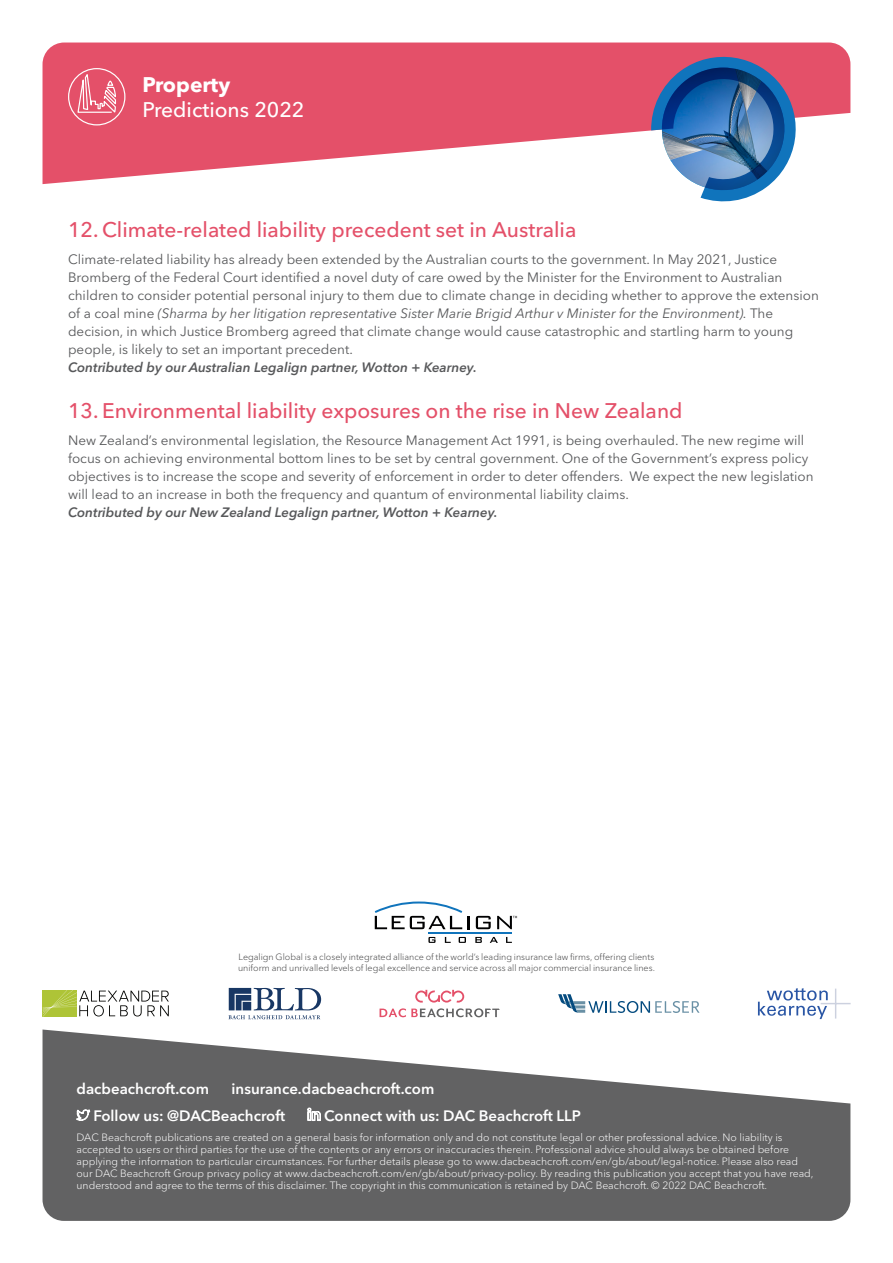
<style>
.page{position:relative;width:893px;height:1263px;background:#fff}
.page>*{position:absolute;margin:0;border:0;box-sizing:border-box;transform-origin:0 0}
.t1{font:500 21px "Avenir Next LT Pro";color:#e45069}
.t2{font:500 21px "Avenir Next LT Pro";color:#fff}
.t3{font:700 21px "Avenir Next LT Pro";color:#fff}
.t4{font:600 15px/26.5px "Avenir Next LT Pro";color:#fff}
.Numbered_Predictions{font:13.5px/18px "Avenir Next LT Pro";color:#57585a}
.t5{font:300 10.5px/12px "Avenir Next LT Pro";color:#fff}
.t6{font:300 9px/10.5px "Avenir Next LT Pro";color:#444445}
.s1{font-style:italic}
.s2{font-weight:600;font-style:italic}
</style>
<div class="page">
<svg style="left:43px;top:43px;width:807px;height:141px;fill:#e45069"></svg>
<svg style="left:67px;top:63px;width:168px;height:60px;background:#e55971"></svg>
<svg style="left:43px;top:1029px;width:807px;height:192px;fill:#626263"></svg>
<svg style="left:76px;top:1108px;width:14px;height:13px"></svg>
<svg style="left:308px;top:1108px;width:13px;height:13px"></svg>
<svg style="left:476px;top:916px;width:15px;height:13px"></svg>
<hr style="left:428px;top:932px;width:84px;height:2px;background:#1074bc">
<svg style="left:375px;top:901px;width:95px;height:28px"></svg>
<svg style="left:428px;top:937px;width:8px;height:6px"></svg>
<svg style="left:445px;top:937px;width:6px;height:6px"></svg>
<svg style="left:459px;top:937px;width:7px;height:6px"></svg>
<svg style="left:475px;top:937px;width:7px;height:6px"></svg>
<svg style="left:490px;top:937px;width:8px;height:6px"></svg>
<svg style="left:506px;top:937px;width:6px;height:6px"></svg>
<svg style="left:497px;top:916px;width:20px;height:13px"></svg>
<svg style="left:228px;top:988px;width:93px;height:31px"></svg>
<svg style="left:558px;top:994px;width:141px;height:19px"></svg>
<svg style="left:758px;top:988px;width:70px;height:31px"></svg>
<hr style="left:835px;top:988px;width:1px;height:30px;background:#ccd1df">
<hr style="left:821px;top:1003px;width:30px;height:1px;background:#ccd1df">
<svg style="left:380px;top:1008px;width:120px;height:9px"></svg>
<svg style="left:415px;top:990px;width:49px;height:12px"></svg>
<svg style="left:43px;top:990px;width:126px;height:27px"></svg>
<svg style="left:651px;top:47px;width:154px;height:155px"></svg>
<img style="left:655px;top:68px;width:133px;height:128px">
<h1 class="t3" style="left:142px;top:72px;width:89px">Property</h1>
<h1 class="t2" style="left:142px;top:97px;width:163px">Predictions 2022</h1>
<p class="t1" style="left:68px;top:217px;width:510px">12. Climate-related liability precedent set in Australia</p>
<p class="Numbered_Predictions" style="left:68px;top:250px;width:752px">Climate-related liability has already been extended by the Australian courts to the government. In May 2021, Justice Bromberg of the Federal Court identified a novel duty of care owed by the Minister for the Environment to Australian children to consider potential personal injury to them due to climate change in deciding whether to approve the extension of a coal mine <span class="s1">(Sharma by her litigation representative Sister Marie Brigid Arthur v Minister for the Environment).</span> The decision, in which Justice Bromberg agreed that climate change would cause catastrophic and startling harm to young people, is likely to set an important precedent.<br><span class="s2">Contributed by our Australian Legalign partner, Wotton + Kearney.</span></p>
<p class="t1" style="left:68px;top:398px;width:616px">13. Environmental liability exposures on the rise in New Zealand</p>
<p class="Numbered_Predictions" style="left:68px;top:431px;width:747px">New Zealand’s environmental legislation, the Resource Management Act 1991, is being overhauled. The new regime will focus on achieving environmental bottom lines to be set by central government. One of the Government’s express policy objectives is to increase the scope and severity of enforcement in order to deter offenders. We expect the new legislation will lead to an increase in both the frequency and quantum of environmental liability claims.<br><span class="s2">Contributed by our New Zealand Legalign partner, Wotton + Kearney.</span></p>
<p class="t6" style="left:238px;top:952px;width:418px">Legalign Global is a closely integrated alliance of the world’s leading insurance law firms, offering clients uniform and unrivalled levels of legal excellence and service across all major commercial insurance lines.</p>
<p class="t4" style="left:77px;top:1075px;width:134px">dacbeachcroft.com</p>
<p class="t4" style="left:94px;top:1075px;width:342px;text-indent:138px">insurance.dacbeachcroft.com<br>Follow us: @DACBeachcroft</p>
<p class="t4" style="left:324px;top:1102px;width:258px">Connect with us: DAC Beachcroft LLP</p>
<p class="t5" style="left:77px;top:1131px;width:739px">DAC Beachcroft publications are created on a general basis for information only and do not constitute legal or other professional advice. No liability is accepted to users or third parties for the use of the contents or any errors or inaccuracies therein. Professional advice should always be obtained before applying the information to particular circumstances. For further details please go to www.dacbeachcroft.com/en/gb/about/legal-notice. Please also read our DAC Beachcroft Group privacy policy at www.dacbeachcroft.com/en/gb/about/privacy-policy. By reading this publication you accept that you have read, understood and agree to the terms of this disclaimer. The copyright in this communication is retained by DAC Beachcroft. © 2022 DAC Beachcroft.</p>
</div>
